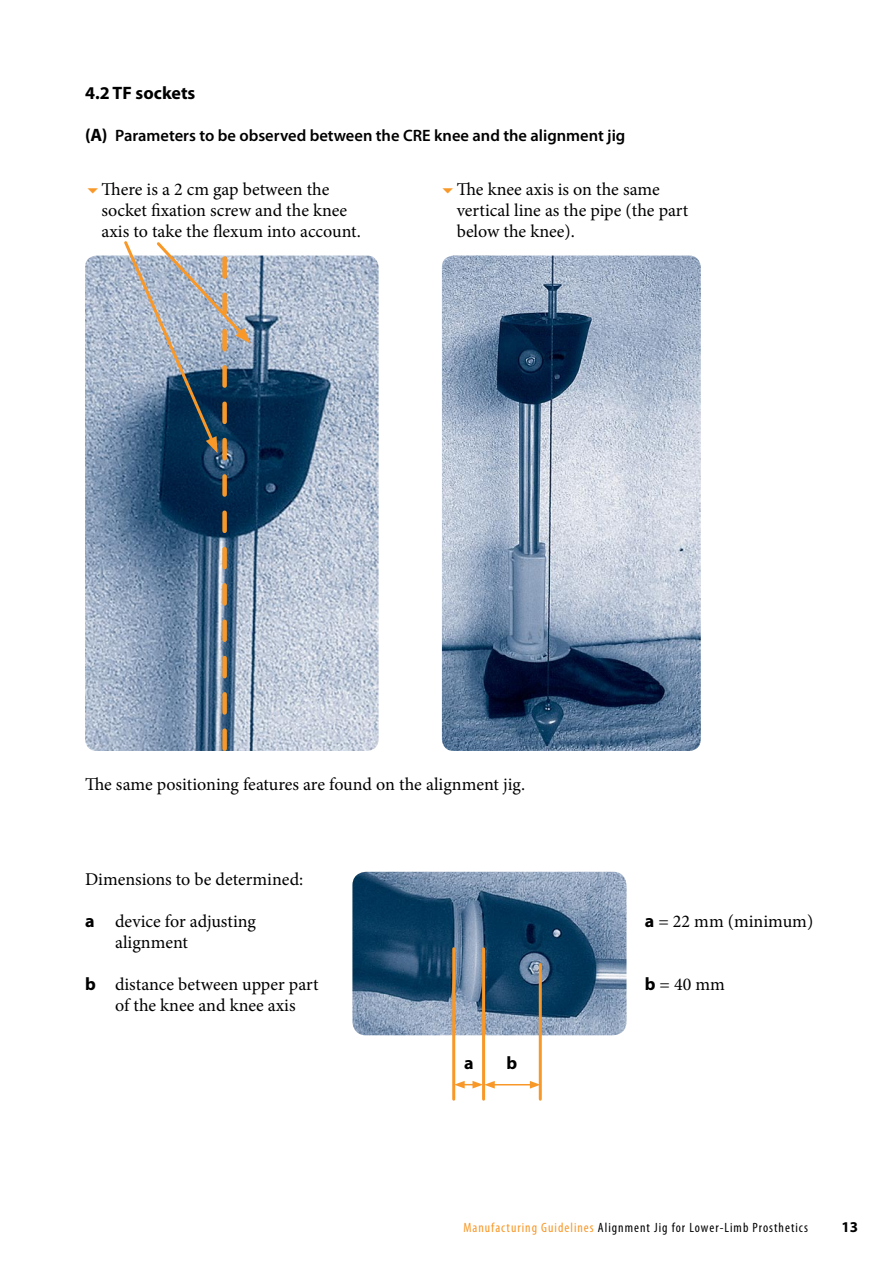
<style>
.page{position:relative;width:893px;height:1263px;background:#fff}
.page>*{position:absolute;margin:0;border:0;box-sizing:border-box;transform-origin:0 0}
.t1{font:18px/21px "Minion Pro";color:#000}
.t2{font:700 18px "Myriad Pro";color:#000}
.t3{font:600 16.5px "Myriad Pro";color:#000}
.t4{font:700 15px "Myriad Pro";color:#000}
.t5{font:condensed 13.5px "Myriad Pro";letter-spacing:.075em;color:#000}
.s1{font-weight:700;font-size:18px}
.s2{font-family:"Myriad Pro";font-weight:700}
.s3{color:#f89828}
</style>
<div class="page">
<img style="left:352px;top:872px;width:274px;height:163px;border-radius:14px">
<img style="left:85px;top:256px;width:294px;height:495px;border-radius:12px">
<img style="left:442px;top:256px;width:259px;height:495px;border-radius:12px">
<hr style="left:452px;top:949px;width:3px;height:150px;background:#f89828">
<hr style="left:482px;top:949px;width:3px;height:150px;background:#f89828">
<hr style="left:539px;top:965px;width:3px;height:134px;background:#f89828">
<hr style="left:492px;top:1084px;width:40px;height:1px;background:#f89828">
<svg style="left:455px;top:1081px;width:40px;height:7px"></svg>
<svg style="left:530px;top:1081px;width:9px;height:7px"></svg>
<svg style="left:122px;top:241px;width:129px;height:508px;background:#6e8399"></svg>
<p class="t2" style="left:85px;top:81px;width:112px">4.2 TF sockets</p>
<p class="t3" style="left:85px;top:125px;width:542px"><span class="s1">(A)</span> Parameters to be observed between the CRE knee and the alignment jig</p>
<p class="t1" style="left:102px;top:179px;width:261px">There is a 2 cm gap between the socket fixation screw and the knee axis to take the flexum into account.</p>
<p class="t1" style="left:457px;top:179px;width:233px">The knee axis is on the same vertical line as the pipe (the part below the knee).</p>
<p class="t1" style="left:85px;top:773px;width:442px">The same positioning features are found on the alignment jig.</p>
<p class="t1" style="left:85px;top:869px;width:220px">Dimensions to be determined:</p>
<p class="t1" style="left:115px;top:911px;width:142px;text-indent:-30px"><span class="s2">a</span> device for adjusting alignment</p>
<p class="t1" style="left:85px;top:974px;width:235px;text-align:center"><span class="s2">b</span> distance between upper part of the knee and knee axis</p>
<p class="t2" style="left:464px;top:1051px;width:11px">a</p>
<p class="t2" style="left:506px;top:1051px;width:12px">b</p>
<p class="t1" style="left:645px;top:911px;width:170px"><span class="s2">a</span> = 22 mm (minimum)</p>
<p class="t1" style="left:645px;top:974px;width:82px"><span class="s2">b</span>=40mm</p>
<p class="t5" style="left:463px;top:1219px;width:346px"><span class="s3">Manufacturing Guidelines</span> Alignment Jig for Lower-Limb Prosthetics</p>
<p class="t4" style="left:842px;top:1217px;width:9px">13</p>
</div>
